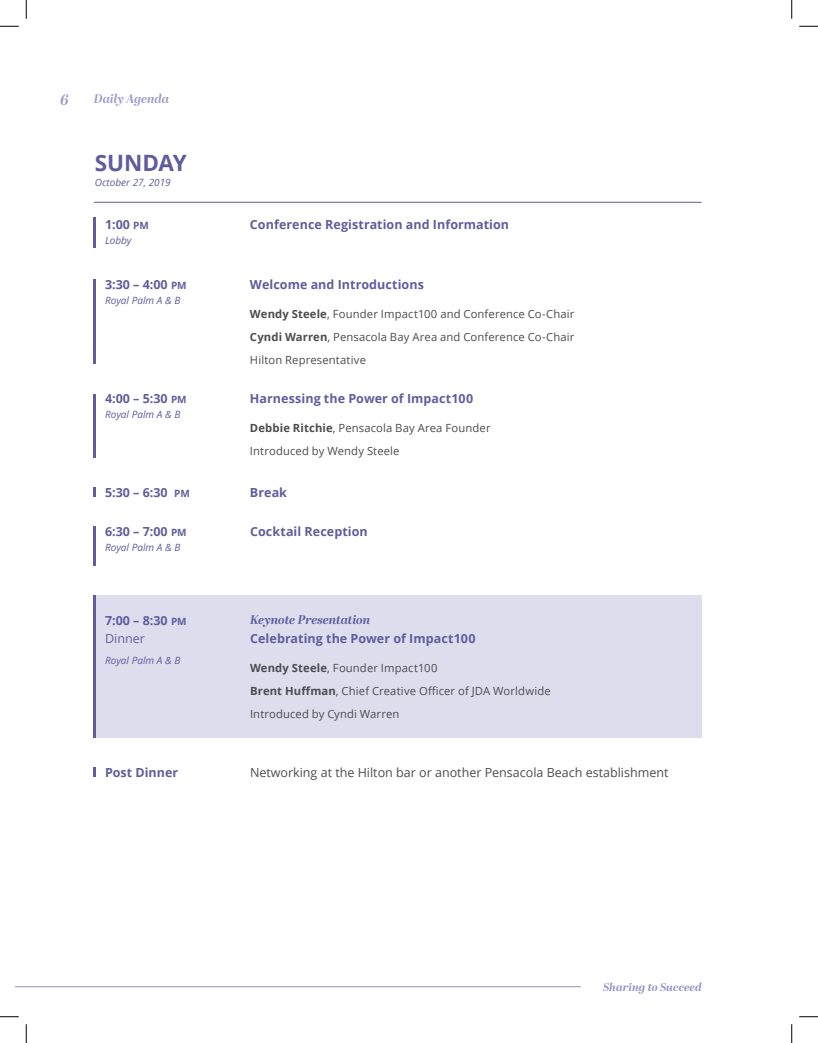
<style>
.page{position:relative;width:818px;height:1043px;background:#fff}
.page>*{position:absolute;margin:0;border:0;box-sizing:border-box;transform-origin:0 0}
.t1{font:700 22.5px "Open Sans";letter-spacing:-.005em;color:#5f5d9d}
.t2{font:italic 700 15px "Abril Display";color:#a09dcd}
.t3{font:700 12.5px/18.8px "Open Sans";letter-spacing:.005em;color:#5f5d9d}
.t4{font:12.5px "Open Sans";color:#4b4c4d}
.t5{font:italic 700 12.5px "Abril Display";letter-spacing:-.005em;color:#5f5d9d}
.t6{font:italic 700 12.5px "Abril Display";letter-spacing:-.005em;color:#a09dcd}
.t7{font:11.25px/23.1px "Open Sans";letter-spacing:.01em;color:#4b4c4d}
.t8{font:italic 700 11.25px "Abril Display";letter-spacing:.01em;color:#9290c6}
.t9{font:italic 10px "Open Sans";color:#5f5d9d}
.s1{font-size:10px}
.s2{font-weight:700}
.s3{font-weight:400}
</style>
<div class="page">
<hr style="left:94px;top:218px;width:2px;height:30px;background:#5f5d9d">
<hr style="left:94px;top:526px;width:2px;height:40px;background:#5f5d9d">
<svg style="left:94px;top:487px;width:2px;height:10px"></svg>
<svg style="left:94px;top:767px;width:2px;height:10px"></svg>
<hr style="left:94px;top:279px;width:2px;height:85px;background:#5f5d9d">
<hr style="left:94px;top:393px;width:2px;height:64px;background:#5f5d9d">
<div style="left:94px;top:596px;width:607px;height:142px;background:#deddee"></div>
<hr style="left:94px;top:596px;width:2px;height:142px;background:#5f5d9d">
<hr style="left:94px;top:202px;width:607px;height:1px;background:#5f5d9d">
<hr style="left:15px;top:986px;width:566px;height:1px;background:#9290c6">
<svg style="left:0;top:25px;width:19px;height:2px"></svg>
<svg style="left:799px;top:25px;width:19px;height:2px"></svg>
<svg style="left:0;top:1016px;width:19px;height:1px"></svg>
<svg style="left:799px;top:1016px;width:19px;height:1px"></svg>
<svg style="left:25px;top:0;width:2px;height:19px"></svg>
<svg style="left:25px;top:1024px;width:2px;height:18px"></svg>
<svg style="left:791px;top:0;width:1px;height:19px"></svg>
<svg style="left:791px;top:1024px;width:1px;height:18px"></svg>
<h2 class="t2" style="left:60px;top:89px;width:10px">6</h2>
<p class="t6" style="left:94px;top:90px;width:77px">Daily Agenda</p>
<h1 class="t1" style="left:95px;top:147px;width:93px">SUNDAY</h1>
<p class="t9" style="left:95px;top:176px;width:77px">October 27, 2019</p>
<p class="t3" style="left:105px;top:215px;width:45px">1:00 <span class="s1">PM</span></p>
<p class="t9" style="left:105px;top:234px;width:28px">Lobby</p>
<p class="t3" style="left:105px;top:274px;width:83px">3:30 – 4:00 <span class="s1">PM</span></p>
<p class="t9" style="left:105px;top:293px;width:77px">Royal Palm A &amp; B</p>
<p class="t3" style="left:105px;top:389px;width:83px">4:00 – 5:30 <span class="s1">PM</span></p>
<p class="t9" style="left:105px;top:407px;width:77px">Royal Palm A &amp; B</p>
<p class="t3" style="left:250px;top:215px;width:261px">Conference Registration and Information</p>
<p class="t3" style="left:250px;top:274px;width:175px">Welcome and Introductions</p>
<p class="t7" style="left:250px;top:302px;width:326px;text-align:justify"><span class="s2">Wendy Steele</span>, Founder Impact100 and Conference Co-Chair <span class="s2">Cyndi Warren</span>, Pensacola Bay Area and Conference Co-Chair Hilton Representative</p>
<p class="t3" style="left:250px;top:389px;width:225px">Harnessing the Power of Impact100</p>
<p class="t7" style="left:250px;top:416px;width:242px"><span class="s2">Debbie Ritchie</span>, Pensacola Bay Area Founder<br>Introduced by Wendy Steele</p>
<p class="t3" style="left:105px;top:482px;width:86px">5:30 – 6:30 <span class="s1">PM</span></p>
<p class="t3" style="left:250px;top:482px;width:39px">Break</p>
<p class="t3" style="left:105px;top:522px;width:83px">6:30 – 7:00 <span class="s1">PM</span></p>
<p class="t9" style="left:105px;top:540px;width:77px">Royal Palm A &amp; B</p>
<p class="t3" style="left:105px;top:610px;width:83px">7:00 – 8:30 <span class="s1">PM<br></span><span class="s3">Dinner</span></p>
<p class="t9" style="left:105px;top:653px;width:77px">Royal Palm A &amp; B</p>
<p class="t3" style="left:250px;top:522px;width:119px">Cocktail Reception</p>
<p class="t5" style="left:250px;top:611px;width:122px">Keynote Presentation</p>
<p class="t3" style="left:250px;top:629px;width:227px">Celebrating the Power of Impact100</p>
<p class="t7" style="left:250px;top:656px;width:302px"><span class="s2">Wendy Steele</span>, Founder Impact100<br><span class="s2">Brent Huffman</span>, Chief Creative Officer of JDA Worldwide<br>Introduced by Cyndi Warren</p>
<p class="t3" style="left:105px;top:763px;width:75px">Post Dinner</p>
<p class="t4" style="left:250px;top:764px;width:420px">Networking at the Hilton bar or another Pensacola Beach establishment</p>
<p class="t8" style="left:603px;top:979px;width:100px">Sharing to Succeed</p>
</div>
